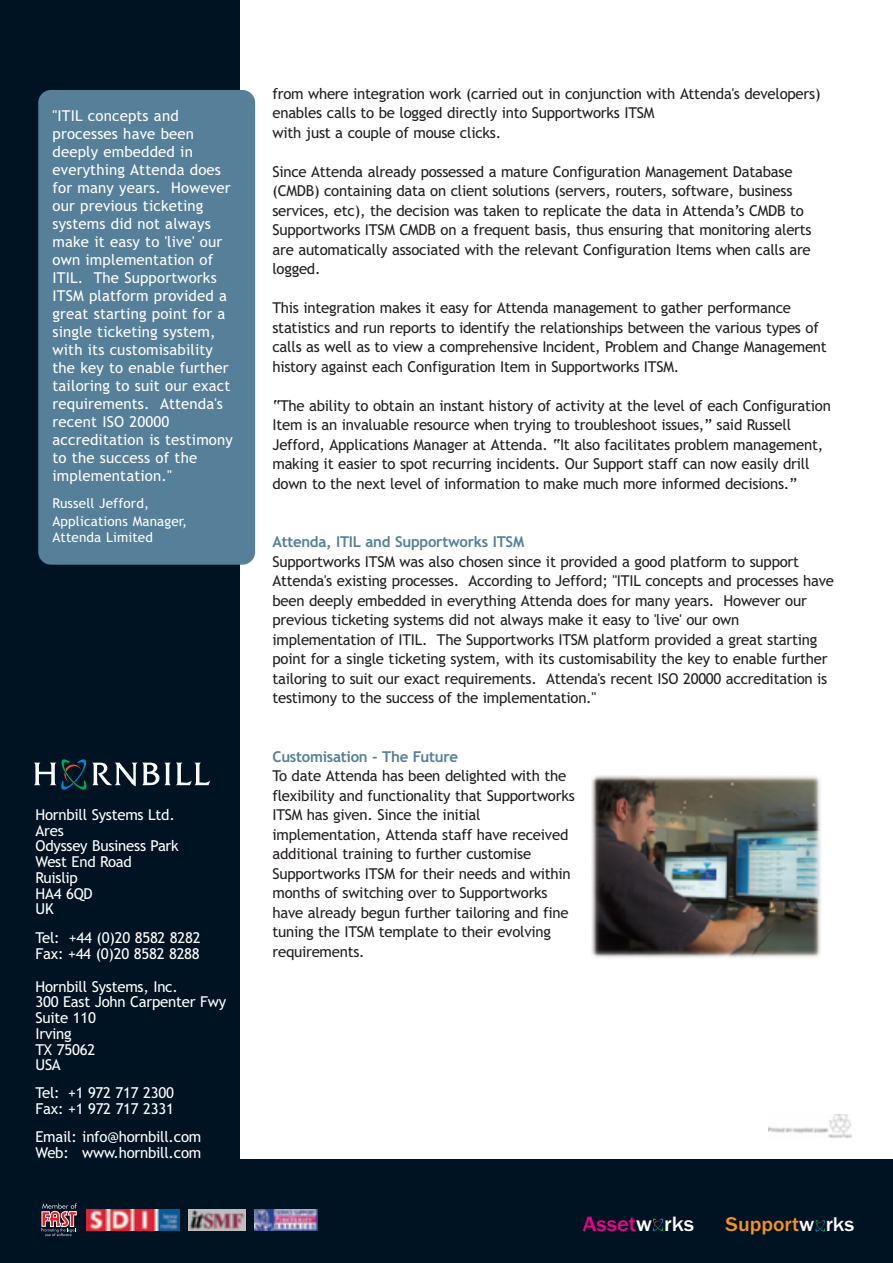
<style>
.page{position:relative;width:893px;height:1263px;background:#fff}
.page>*{position:absolute;margin:0;border:0;box-sizing:border-box;transform-origin:0 0}
.t1{font:500 21.45px "Franklin Gothic";color:#ed028c;scale:1.05 1}
.t2{font:500 20.55px "Franklin Gothic";color:#f7931d;scale:1.05 1}
.t3{font:15px/19.5px "Trebuchet MS";letter-spacing:-.015em;color:#231f20}
.t4{font:15px/18px "Trebuchet MS";letter-spacing:.01em;color:#fff}
.t5{font:15px/15.8px "Trebuchet MS";letter-spacing:-.015em;color:#fff}
.t6{font:700 15px "Trebuchet MS";letter-spacing:-.02em;color:#56809a}
.t7{font:13.5px/18px "Trebuchet MS";letter-spacing:.01em;color:#fff}
.s1{color:#fff}
</style>
<div class="page">
<div style="left:0;top:1159px;width:893px;height:104px;background:#001322"></div>
<div style="left:0;top:0;width:240px;height:1168px;background:#001322"></div>
<svg style="left:41px;top:1203px;width:36px;height:33px"></svg>
<img style="left:86px;top:1210px;width:93px;height:21px">
<img style="left:189px;top:1210px;width:56px;height:20px">
<svg style="left:34px;top:759px;width:176px;height:30px"></svg>
<div style="left:38px;top:90px;width:217px;height:475px;background:#56809a;border-radius:13px"></div>
<svg style="left:254px;top:1209px;width:64px;height:22px"></svg>
<img style="left:255px;top:1210px;width:63px;height:21px">
<svg style="left:815px;top:1220px;width:10px;height:12px"></svg>
<svg style="left:652px;top:1218px;width:12px;height:13px"></svg>
<img style="left:768px;top:1115px;width:84px;height:24px">
<img style="left:591px;top:775px;width:230px;height:183px">
<p class="t4" style="left:53px;top:108px;width:182px">"ITIL concepts and processes have been deeply embedded in everything Attenda does for many years. However our previous ticketing systems did not always make it easy to 'live' our own implementation of<br>ITIL. The Supportworks<br>ITSM platform provided a great starting point for a single ticketing system, with its customisability the key to enable further tailoring to suit our exact requirements. Attenda's recent ISO 20000 accreditation is testimony to the success of the implementation."</p>
<p class="t7" style="left:53px;top:495px;width:136px">Russell Jefford,<br>Applications Manager,</p>
<p class="t7" style="left:53px;top:529px;width:102px">Attenda Limited</p>
<p class="t5" style="left:36px;top:808px;width:145px">Hornbill Systems Ltd.<br>Ares<br>Odyssey Business Park<br>West End Road<br>Ruislip<br>HA4 6QD<br>UK</p>
<p class="t5" style="left:36px;top:931px;width:167px;line-height:16.5px">Tel: +44 (0)20 8582 8282<br>Fax: +44 (0)20 8582 8288</p>
<p class="t5" style="left:36px;top:980px;width:192px">Hornbill Systems, Inc.<br>300 East John Carpenter Fwy<br>Suite 110<br>Irving<br>TX 75062<br>USA</p>
<p class="t5" style="left:36px;top:1086px;width:140px">Tel: +1 972 717 2300<br>Fax: +1 972 717 2331</p>
<p class="t5" style="left:36px;top:1130px;width:167px">Email: info@hornbill.com<br>Web: www.hornbill.com</p>
<p class="t3" style="left:272px;top:85px;width:550px">from where integration work (carried out in conjunction with Attenda's developers) enables calls to be logged directly into Supportworks ITSM<br>with just a couple of mouse clicks.</p>
<p class="t3" style="left:272px;top:163px;width:541px">Since Attenda already possessed a mature Configuration Management Database (CMDB) containing data on client solutions (servers, routers, software, business services, etc), the decision was taken to replicate the data in Attenda’s CMDB to Supportworks ITSM CMDB on a frequent basis, thus ensuring that monitoring alerts are automatically associated with the relevant Configuration Items when calls are logged.</p>
<p class="t3" style="left:272px;top:300px;width:556px">This integration makes it easy for Attenda management to gather performance statistics and run reports to identify the relationships between the various types of calls as well as to view a comprehensive Incident, Problem and Change Management history against each Configuration Item in Supportworks ITSM.</p>
<p class="t3" style="left:272px;top:397px;width:560px">“The ability to obtain an instant history of activity at the level of each Configuration Item is an invaluable resource when trying to troubleshoot issues,” said Russell Jefford, Applications Manager at Attenda. “It also facilitates problem management, making it easier to spot recurring incidents. Our Support staff can now easily drill down to the next level of information to make much more informed decisions.”</p>
<p class="t6" style="left:272px;top:536px;width:253px">Attenda, ITIL and Supportworks ITSM</p>
<p class="t3" style="left:272px;top:553px;width:563px">Supportworks ITSM was also chosen since it provided a good platform to support Attenda's existing processes. According to Jefford; "ITIL concepts and processes have been deeply embedded in everything Attenda does for many years. However our previous ticketing systems did not always make it easy to 'live' our own implementation of ITIL. The Supportworks ITSM platform provided a great starting point for a single ticketing system, with its customisability the key to enable further tailoring to suit our exact requirements. Attenda's recent ISO 20000 accreditation is testimony to the success of the implementation."</p>
<p class="t6" style="left:272px;top:751px;width:187px">Customisation - The Future</p>
<p class="t3" style="left:272px;top:768px;width:304px">To date Attenda has been delighted with the flexibility and functionality that Supportworks ITSM has given. Since the initial implementation, Attenda staff have received additional training to further customise Supportworks ITSM for their needs and within months of switching over to Supportworks have already begun further tailoring and fine tuning the ITSM template to their evolving requirements.</p>
<h1 class="t1" style="left:583px;top:1211px;width:107px">Asset<span class="s1">w rks</span></h1>
<h2 class="t2" style="left:726px;top:1212px;width:124px">Support<span class="s1">w rks</span></h2>
</div>
